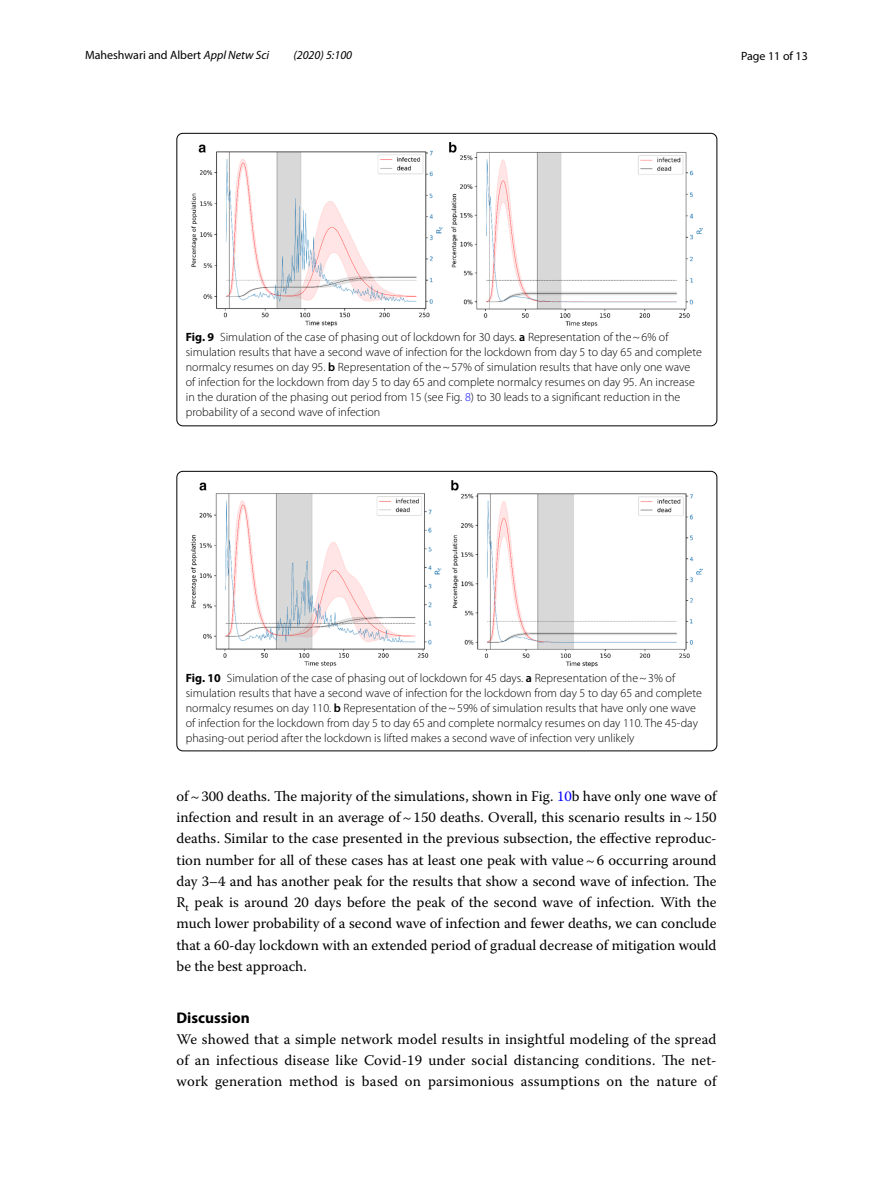
<style>
.page{position:relative;width:893px;height:1187px;background:#fff}
.page>*{position:absolute;margin:0;border:0;box-sizing:border-box;transform-origin:0 0}
.t1{font:700 15.45px "Myriad Pro";color:#000}
.t2{font:14.7px/21.3px "Warnock Pro";letter-spacing:.01em;color:#000;text-align:justify}
.t3{font:300 12px/15px "Myriad Pro";color:#000}
.t4{font:12px "Myriad Pro";color:#000}
.t5{font:italic 12px "Myriad Pro";color:#000}
.s1{font-style:italic}
.s2{font-weight:700}
.s3{font-weight:600}
.s4{color:#00f}
</style>
<div class="page">
<img style="left:192px;top:142px;width:510px;height:184px">
<div style="left:177px;top:133px;width:540px;height:293px;border:1px solid #000;border-radius:6px"></div>
<img style="left:192px;top:480px;width:510px;height:186px">
<div style="left:177px;top:471px;width:540px;height:280px;border:1px solid #000;border-radius:6px"></div>
<p class="t4" style="left:85px;top:48px;width:186px">Maheshwari and Albert <span class="s1">Appl Netw Sci</span></p>
<p class="t5" style="left:293px;top:48px;width:60px">(2020) 5:100</p>
<p class="t4" style="left:741px;top:48px;width:68px">Page 11 of 13</p>
<p class="t3" style="left:186px;top:330px;width:518px"><span class="s2">Fig. 9</span> Simulation of the case of phasing out of lockdown for 30 days. <span class="s3">a</span> Representation of the~6% of simulation results that have a second wave of infection for the lockdown from day 5 to day 65 and complete normalcy resumes on day 95. <span class="s3">b</span> Representation of the~57% of simulation results that have only one wave of infection for the lockdown from day 5 to day 65 and complete normalcy resumes on day 95. An increase in the duration of the phasing out period from 15 (see Fig. <span class="s4">8</span>) to 30 leads to a significant reduction in the probability of a second wave of infection</p>
<p class="t3" style="left:186px;top:670px;width:518px"><span class="s2">Fig. 10</span> Simulation of the case of phasing out of lockdown for 45 days. <span class="s3">a</span> Representation of the~3% of simulation results that have a second wave of infection for the lockdown from day 5 to day 65 and complete normalcy resumes on day 110. <span class="s3">b</span> Representation of the~59% of simulation results that have only one wave of infection for the lockdown from day 5 to day 65 and complete normalcy resumes on day 110. The 45-day phasing-out period after the lockdown is lifted makes a second wave of infection very unlikely</p>
<p class="t2" style="left:176px;top:785px;width:542px">of~300 deaths. The majority of the simulations, shown in Fig. <span class="s4">10</span>b have only one wave of infection and result in an average of~150 deaths. Overall, this scenario results in~150 deaths. Similar to the case presented in the previous subsection, the effective reproduc&shy;tion number for all of these cases has at least one peak with value~6 occurring around day 3–4 and has another peak for the results that show a second wave of infection. The R<sub>t</sub> peak is around 20 days before the peak of the second wave of infection. With the much lower probability of a second wave of infection and fewer deaths, we can conclude that a 60-day lockdown with an extended period of gradual decrease of mitigation would be the best approach.</p>
<p class="t1" style="left:176px;top:1007px;width:75px">Discussion</p>
<p class="t2" style="left:176px;top:1028px;width:542px">We showed that a simple network model results in insightful modeling of the spread of an infectious disease like Covid-19 under social distancing conditions. The net&shy;work generation method is based on parsimonious assumptions on the nature of</p>
</div>
